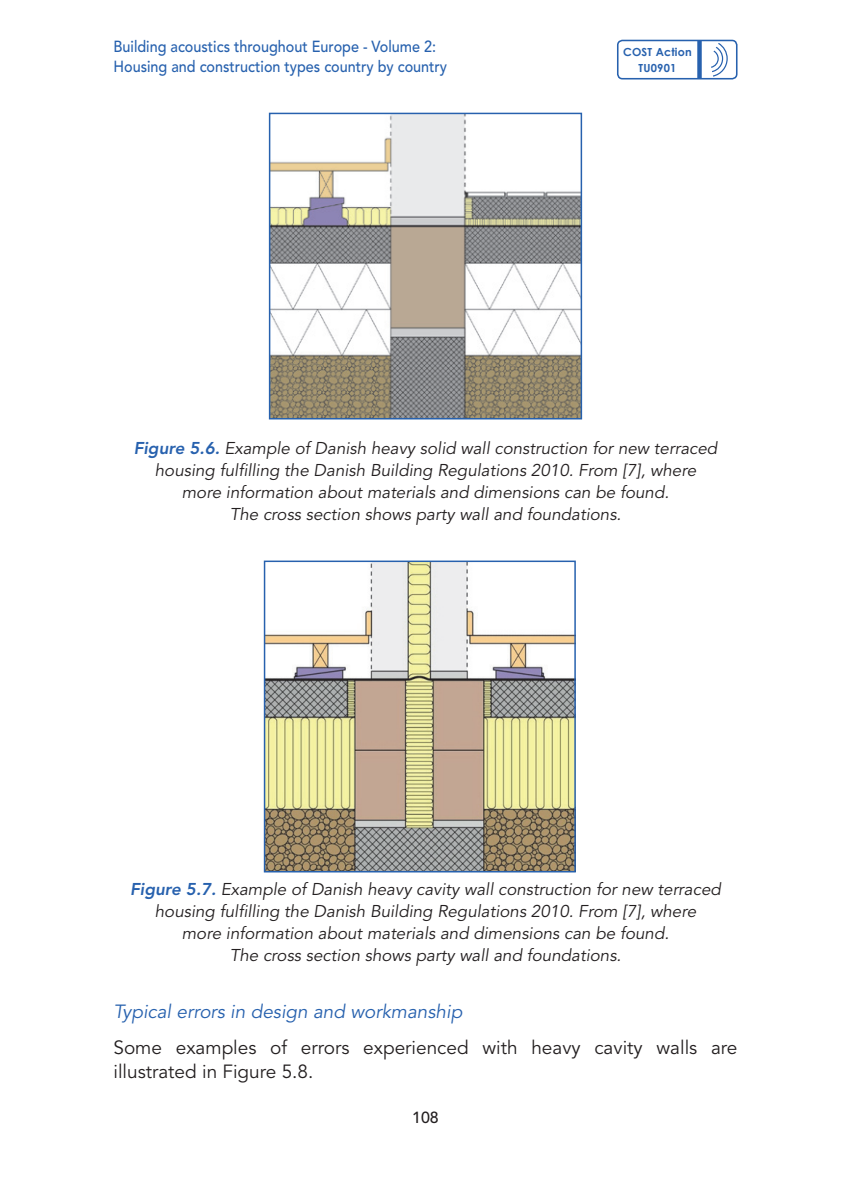
<style>
.page{position:relative;width:851px;height:1191px;background:#fff}
.page>*{position:absolute;margin:0;border:0;box-sizing:border-box;transform-origin:0 0}
.t1{font:19px/24px "Avenir LT Std";color:#231f20}
.t2{font:italic 19px "Avenir LT Std";color:#2761ae}
.t3{font:italic 17px/22px "Avenir LT Std";color:#231f20;text-align:center}
.t4{font:500 16px/20px "Avenir LT Std";color:#2761ae;scale:.9 1}
.t5{font:500 16px "Avenir LT Std";color:#231f20}
.t6{font:700 11.2px/15.8px "Century Gothic";letter-spacing:.015em;color:#2761ae;text-align:center}
.s1{font-weight:800;color:#2761ae}
</style>
<div class="page">
<div style="left:617px;top:40px;width:120px;height:39px;border:2px solid #2761ae;border-radius:5px"></div>
<svg style="left:697px;top:41px;width:4px;height:38px"></svg>
<svg style="left:709px;top:42px;width:19px;height:35px"></svg>
<img style="left:272px;top:116px;width:307px;height:300px">
<div style="left:269px;top:113px;width:313px;height:306px;border:2px solid #2761ae"></div>
<img style="left:267px;top:563px;width:305px;height:306px">
<div style="left:264px;top:560px;width:311px;height:312px;border:2px solid #2761ae"></div>
<p class="t4" style="left:113px;top:37px;width:372px">Building acoustics throughout Europe - Volume 2:<br>Housing and construction types country by country</p>
<p class="t6" style="left:623px;top:44px;width:70px">COST Action<br>TU0901</p>
<p class="t3" style="left:134px;top:438px;width:585px"><span class="s1">Figure 5.6.</span> Example of Danish heavy solid wall construction for new terraced housing fulfilling the Danish Building Regulations 2010. From [7], where more information about materials and dimensions can be found.<br>The cross section shows party wall and foundations.</p>
<p class="t3" style="left:130px;top:879px;width:592px"><span class="s1">Figure 5.7.</span> Example of Danish heavy cavity wall construction for new terraced housing fulfilling the Danish Building Regulations 2010. From [7], where<br>more information about materials and dimensions can be found.<br>The cross section shows party wall and foundations.</p>
<p class="t2" style="left:113px;top:1000px;width:350px">Typical errors in design and workmanship</p>
<p class="t1" style="left:113px;top:1035px;width:625px">Some examples of errors experienced with heavy cavity walls are illustrated in Figure 5.8.</p>
<p class="t5" style="left:412px;top:1108px;width:28px">108</p>
</div>
